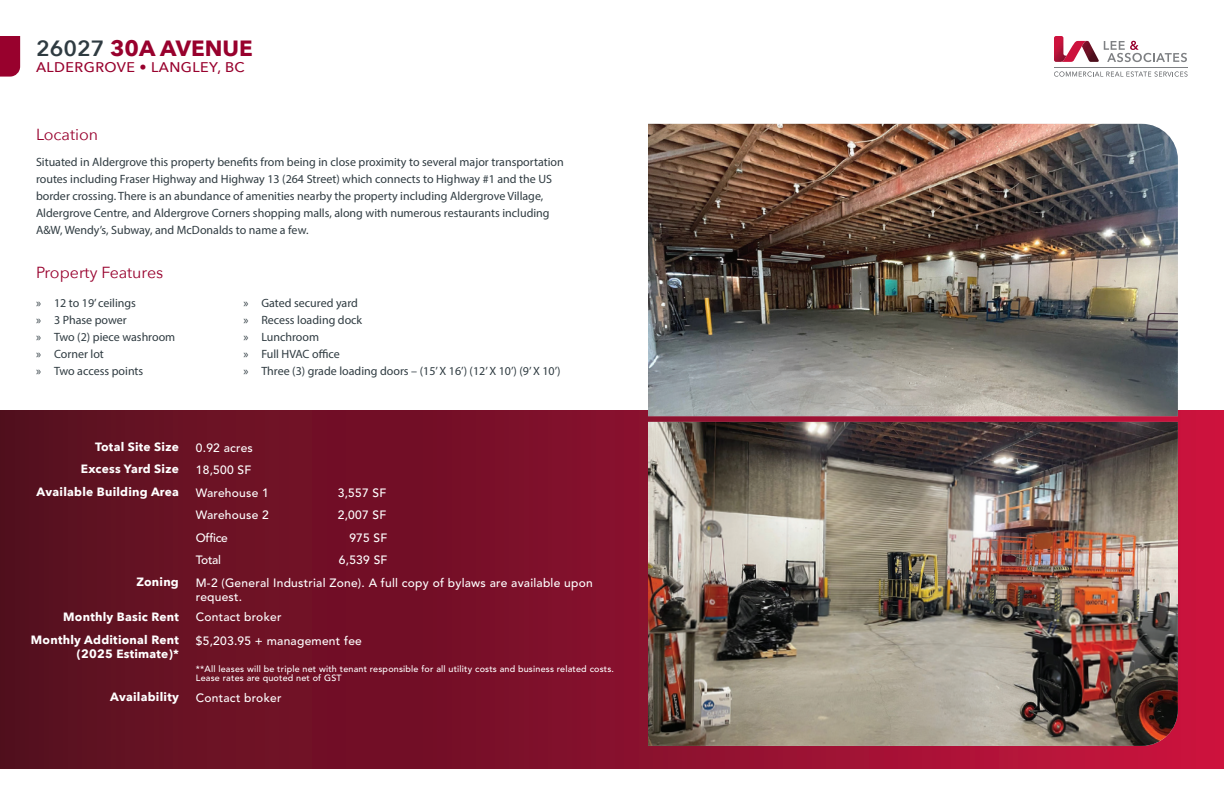
<style>
.page{position:relative;width:1224px;height:792px;background:#fff}
.page>*{position:absolute;margin:0;border:0;box-sizing:border-box;transform-origin:0 0}
.Address__Main_Page{font:700 22px "Avenir Next";color:#98012d}
.Property_Description__Main_Page{font:16px "Avenir Next";color:#98012d}
.Address__Main_Page-2{font:500 14px "Avenir Next";letter-spacing:.03em;color:#98012d}
.t1{font:12px/17px "Myriad Pro";color:#2f3b41}
.Property_Description__Main_Page-2{font:500 12px/14.4px "Avenir";letter-spacing:.02em;color:#fff}
.Property_Description__Main_Page-3{font:700 12px/14.4px "Avenir Next";letter-spacing:.02em;color:#fff;text-align:right}
.Property_Description__Main_Page-4{font:500 9px/9px "Avenir";letter-spacing:.02em;color:#fff}
.s1{font-weight:600;color:#2f3b41}
</style>
<div class="page">
<hr style="left:1054px;top:67px;width:134px;height:1px;background:#7e8083">
<svg style="left:1054px;top:36px;width:133px;height:26px"></svg>
<svg style="left:1054px;top:72px;width:133px;height:5px"></svg>
<div style="left:0;top:410px;width:1224px;height:359px;background:linear-gradient(to right,#510f1d,#c71741)"></div>
<svg style="left:0;top:36px;width:20px;height:41px"></svg>
<img style="left:648px;top:124px;width:530px;height:292px">
<img style="left:648px;top:422px;width:530px;height:324px">
<p class="Address__Main_Page" style="left:36px;top:29px;width:218px"><span class="s1">26027</span> 30A AVENUE</p>
<p class="Address__Main_Page-2" style="left:36px;top:56px;width:210px">ALDERGROVE • LANGLEY, BC</p>
<p class="Property_Description__Main_Page" style="left:36px;top:121px;width:64px">Location</p>
<p class="t1" style="left:36px;top:153px;width:529px">Situated in Aldergrove this property benefits from being in close proximity to several major transportation routes including Fraser Highway and Highway 13 (264 Street) which connects to Highway #1 and the US border crossing. There is an abundance of amenities nearby the property including Aldergrove Village, Aldergrove Centre, and Aldergrove Corners shopping malls, along with numerous restaurants including A&amp;W, Wendy’s, Subway, and McDonalds to name a few.</p>
<p class="Property_Description__Main_Page" style="left:36px;top:259px;width:129px">Property Features</p>
<p class="t1" style="left:36px;top:294px;width:102px">» 12 to 19’ ceilings</p>
<p class="t1" style="left:36px;top:311px;width:92px">» 3 Phase power</p>
<p class="t1" style="left:36px;top:328px;width:141px">» Two (2) piece washroom</p>
<p class="t1" style="left:36px;top:345px;width:69px">» Corner lot</p>
<p class="t1" style="left:36px;top:362px;width:109px">» Two access points</p>
<p class="t1" style="left:243px;top:294px;width:116px">» Gated secured yard</p>
<p class="t1" style="left:243px;top:311px;width:120px">» Recess loading dock</p>
<p class="t1" style="left:243px;top:328px;width:77px">» Lunchroom</p>
<p class="t1" style="left:243px;top:345px;width:98px">» Full HVAC office</p>
<p class="t1" style="left:243px;top:362px;width:319px">» Three (3) grade loading doors – (15’ X 16’) (12’ X 10’) (9’ X 10’)</p>
<p class="Property_Description__Main_Page-3" style="left:95px;top:439px;width:85px">Total Site Size</p>
<p class="Property_Description__Main_Page-2" style="left:196px;top:441px;width:59px">0.92 acres</p>
<p class="Property_Description__Main_Page-3" style="left:81px;top:462px;width:99px">Excess Yard Size</p>
<p class="Property_Description__Main_Page-2" style="left:196px;top:463px;width:57px">18,500 SF</p>
<p class="Property_Description__Main_Page-3" style="left:37px;top:484px;width:144px">Available Building Area</p>
<p class="Property_Description__Main_Page-2" style="left:196px;top:486px;width:74px">Warehouse 1</p>
<p class="Property_Description__Main_Page-2" style="left:338px;top:486px;width:50px">3,557 SF</p>
<p class="Property_Description__Main_Page-2" style="left:196px;top:508px;width:74px">Warehouse 2</p>
<p class="Property_Description__Main_Page-2" style="left:338px;top:508px;width:50px">2,007 SF</p>
<p class="Property_Description__Main_Page-2" style="left:196px;top:531px;width:34px">Office</p>
<p class="Property_Description__Main_Page-2" style="left:349px;top:531px;width:40px">975 SF</p>
<p class="Property_Description__Main_Page-2" style="left:196px;top:553px;width:27px">Total</p>
<p class="Property_Description__Main_Page-2" style="left:339px;top:553px;width:50px">6,539 SF</p>
<p class="Property_Description__Main_Page-3" style="left:136px;top:574px;width:44px">Zoning</p>
<p class="Property_Description__Main_Page-2" style="left:196px;top:576px;width:398px">M-2 (General Industrial Zone). A full copy of bylaws are available upon request.</p>
<p class="Property_Description__Main_Page-3" style="left:63px;top:610px;width:117px">Monthly Basic Rent</p>
<p class="Property_Description__Main_Page-2" style="left:196px;top:610px;width:87px">Contact broker</p>
<p class="Property_Description__Main_Page-3" style="left:31px;top:632px;width:150px">Monthly Additional Rent (2025 Estimate)*</p>
<p class="Property_Description__Main_Page-2" style="left:196px;top:634px;width:168px">$5,203.95 + management fee</p>
<p class="Property_Description__Main_Page-4" style="left:196px;top:665px;width:420px">**All leases will be triple net with tenant responsible for all utility costs and business related costs.<br>Lease rates are quoted net of GST</p>
<p class="Property_Description__Main_Page-3" style="left:110px;top:689px;width:70px">Availability</p>
<p class="Property_Description__Main_Page-2" style="left:196px;top:691px;width:87px">Contact broker</p>
</div>
